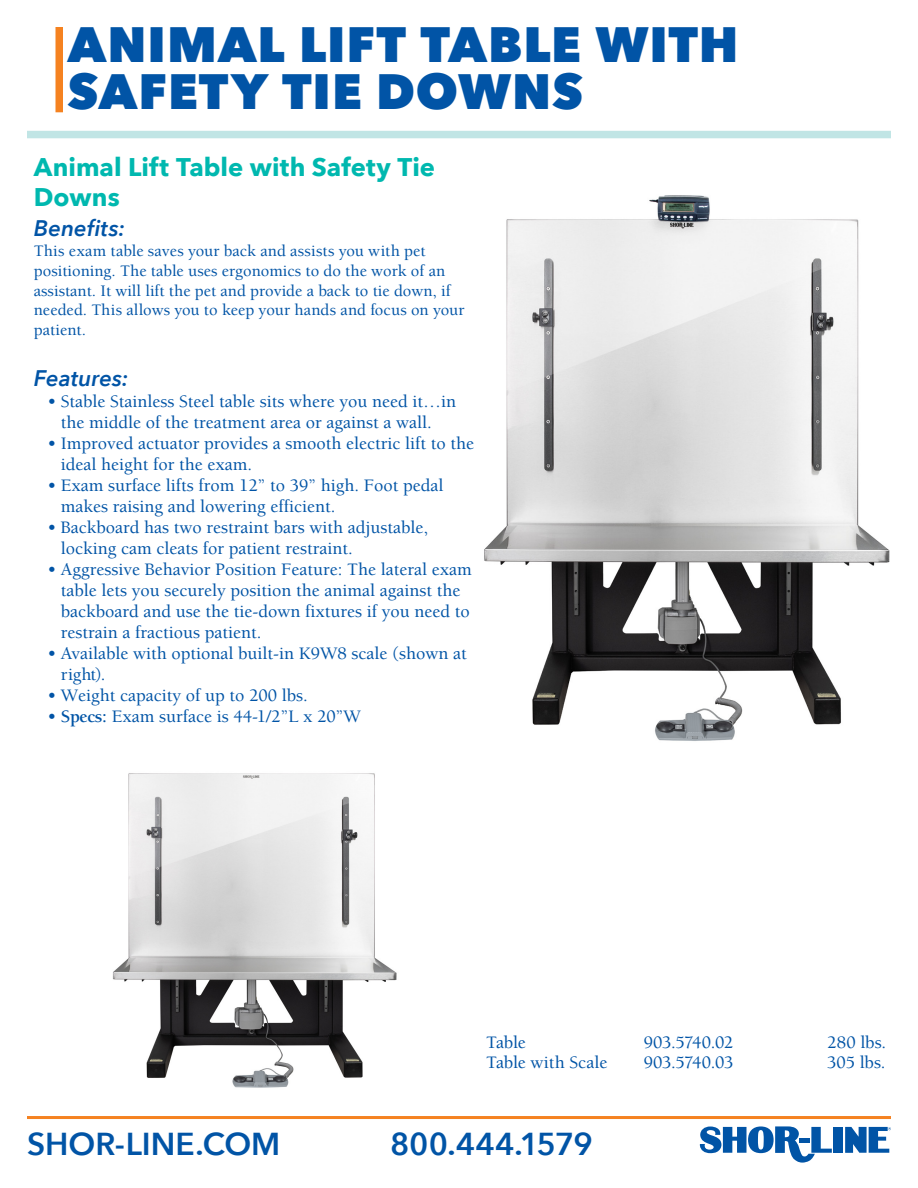
<style>
.page{position:relative;width:918px;height:1188px;background:#fff}
.page>*{position:absolute;margin:0;border:0;box-sizing:border-box;transform-origin:0 0}
.BIG_TITLE{font:800 49.5px/46.5px "Avenir Next";letter-spacing:.02em;color:#0154a6}
.t1{font:600 31.65px "Avenir Next";color:#0154a6}
.Benefits_Featurs{font:700 25.5px/30px "Avenir Next";letter-spacing:.005em;color:#00b8af}
.Benefits_Featurs-2{font:italic 600 22.5px "Avenir Next";color:#0154a6}
.Table_Heading{font:500 18px/21px "Berkeley";color:#0154a6}
.Table_Heading-2{font:500 18px "Berkeley";letter-spacing:-.025em;color:#0154a6}
.Table_Heading-3{font:500 18px "Berkeley";letter-spacing:-.02em;color:#0154a6}
.Benefits_Featurs-3{font:500 16.5px/19.8px "Berkeley";color:#0154a6}
.s1{font-weight:700}
</style>
<div class="page">
<img style="left:484px;top:195px;width:406px;height:546px">
<svg style="left:700px;top:1126px;width:132px;height:37px"></svg>
<div style="left:834px;top:1127px;width:9px;height:26px;background:#0154a6"></div>
<svg style="left:845px;top:1127px;width:46px;height:26px"></svg>
<hr style="left:799px;top:1139px;width:10px;height:4px;background:#0154a6">
<div style="left:27px;top:131px;width:864px;height:7px;background:#c1e5e5"></div>
<div style="left:56px;top:27px;width:7px;height:85px;background:#f58220"></div>
<hr style="left:27px;top:1116px;width:864px;height:3px;background:#f58220">
<img style="left:113px;top:773px;width:284px;height:315px">
<p class="BIG_TITLE" style="left:68px;top:21px;width:672px">ANIMAL LIFT TABLE WITH<br>SAFETY TIE DOWNS</p>
<p class="Benefits_Featurs" style="left:34px;top:152px;width:403px">Animal Lift Table with Safety Tie<br>Downs</p>
<p class="Benefits_Featurs-2" style="left:34px;top:209px;width:93px">Benefits:</p>
<p class="Benefits_Featurs-3" style="left:34px;top:241px;width:432px">This exam table saves your back and assists you with pet positioning. The table uses ergonomics to do the work of an assistant. It will lift the pet and provide a back to tie down, if needed. This allows you to keep your hands and focus on your patient.</p>
<p class="Benefits_Featurs-2" style="left:34px;top:359px;width:96px">Features:</p>
<p class="Table_Heading" style="left:47px;top:392px;width:410px;text-align:center">• Stable Stainless Steel table sits where you need it…in the middle of the treatment area or against a wall.</p>
<p class="Table_Heading" style="left:61px;top:434px;width:415px;text-indent:-14px">• Improved actuator provides a smooth electric lift to the ideal height for the exam.</p>
<p class="Table_Heading" style="left:61px;top:476px;width:384px;text-indent:-14px">• Exam surface lifts from 12” to 39” high. Foot pedal makes raising and lowering efficient.</p>
<p class="Table_Heading" style="left:61px;top:518px;width:369px;text-indent:-14px">• Backboard has two restraint bars with adjustable, locking cam cleats for patient restraint.</p>
<p class="Table_Heading" style="left:61px;top:560px;width:412px;text-indent:-14px">• Aggressive Behavior Position Feature: The lateral exam table lets you securely position the animal against the backboard and use the tie-down fixtures if you need to restrain a fractious patient.</p>
<p class="Table_Heading" style="left:61px;top:644px;width:408px;text-indent:-14px">• Available with optional built-in K9W8 scale (shown at right).</p>
<p class="Table_Heading" style="left:47px;top:686px;width:262px">• Weight capacity of up to 200 lbs.</p>
<p class="Table_Heading" style="left:47px;top:707px;width:315px">• <span class="s1">Specs:</span> Exam surface is 44-1/2”L x 20”W</p>
<p class="Table_Heading" style="left:486px;top:1032px;width:41px">Table</p>
<p class="Table_Heading-2" style="left:644px;top:1033px;width:91px">903.5740.02</p>
<p class="Table_Heading" style="left:827px;top:1032px;width:60px">280 lbs.</p>
<p class="Table_Heading" style="left:486px;top:1053px;width:123px">Table with Scale</p>
<p class="Table_Heading-3" style="left:644px;top:1053px;width:91px">903.5740.03</p>
<p class="Table_Heading" style="left:827px;top:1053px;width:60px">305 lbs.</p>
<p class="t1" style="left:27px;top:1116px;width:255px">SHOR-LINE.COM</p>
<p class="t1" style="left:390px;top:1116px;width:204px">800.444.1579</p>
</div>
